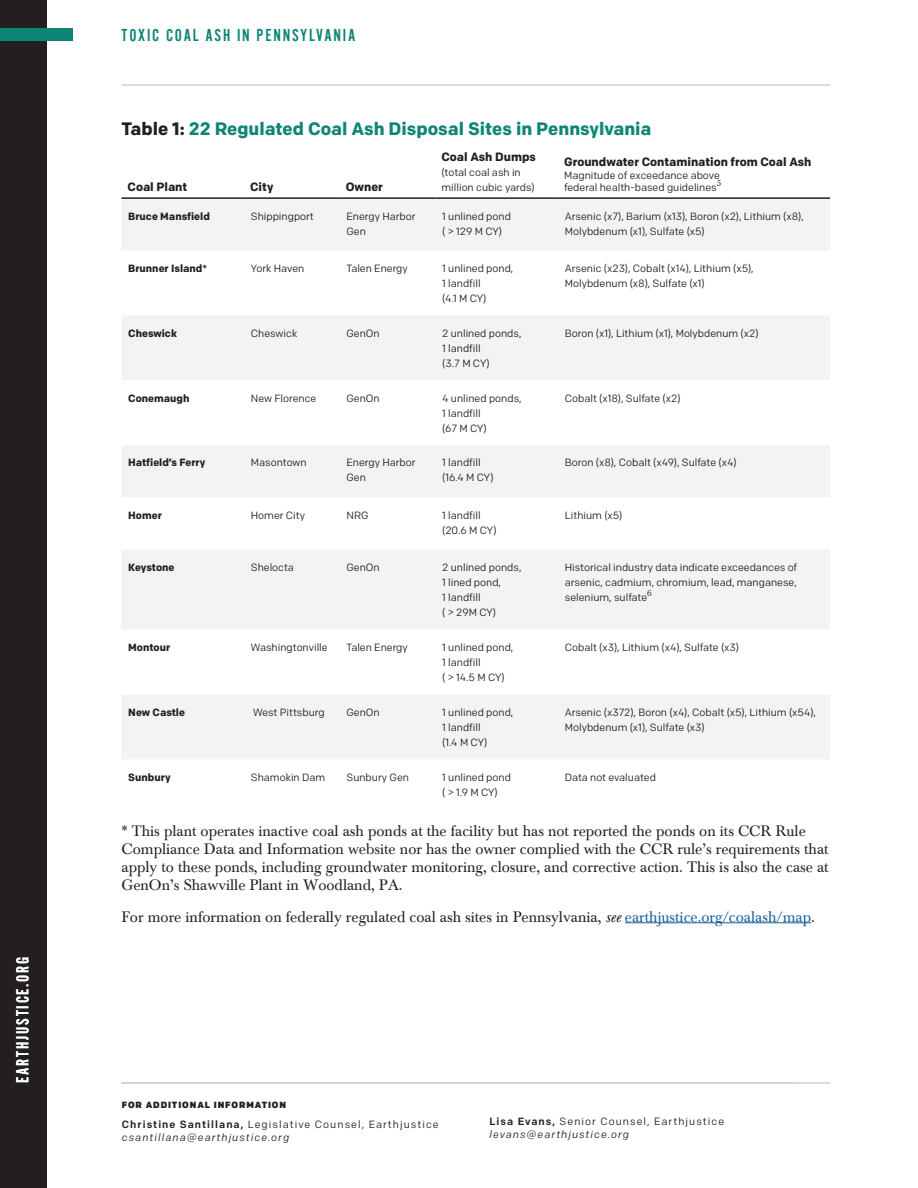
<style>
.page{position:relative;width:918px;height:1188px;background:#fff}
.page>*{position:absolute;margin:0;border:0;box-sizing:border-box;transform-origin:0 0}
.Body__Paragraph_Titl{font:700 18px "Colfax";color:#0e8676}
.t1{font:18px "Alternate Gothic Com No 2";letter-spacing:.1em;color:#0c8575}
.t2{font:18px "Alternate Gothic Com No 2";letter-spacing:.1em;color:#fff}
.Body__Main_Copy_10_1{font:15px/18px "Baskerville BE";color:#231f20}
.t3{font:700 12px "Colfax";color:#231f20}
.t4{font:10.5px/15px "Colfax";color:#231f20}
.t5{font:700 10.5px "Colfax";color:#231f20}
.t6{font:10.5px "Colfax";letter-spacing:.1em;color:#231f20}
.t7{font:italic 10.5px "Colfax";letter-spacing:.1em;color:#231f20}
.Contact__Title_7_9pt{font:900 9px "Colfax";letter-spacing:.1em;color:#231f20}
.t8{font:8.7px "Baskerville BE";color:#231f20}
.s1{color:#231f20}
.s2{font-style:italic}
.s3{color:#175d9e}
.s4{font-weight:500}
</style>
<div class="page">
<div style="left:0;top:0;width:47px;height:1188px;background:#231f20"></div>
<hr style="left:122px;top:1082px;width:708px;height:2px;background:#d1d2d4">
<div style="left:0;top:29px;width:74px;height:12px;background:#0c8575"></div>
<hr style="left:122px;top:84px;width:708px;height:2px;background:#d1d2d4">
<svg style="left:122px;top:199px;width:708px;height:560px;fill:#f2f3f4"></svg>
<hr style="left:122px;top:197px;width:122px;height:2px;background:#231f20">
<hr style="left:244px;top:197px;width:96px;height:2px;background:#231f20">
<hr style="left:340px;top:197px;width:95px;height:2px;background:#231f20">
<hr style="left:435px;top:197px;width:123px;height:2px;background:#231f20">
<hr style="left:558px;top:197px;width:272px;height:2px;background:#231f20">
<hr style="left:625px;top:922px;width:186px;height:1px;background:#175d9e">
<h1 class="t2" style="left:13px;top:1083px;width:128px;rotate:-90deg">EARTHJUSTICE.ORG</h1>
<p class="t1" style="left:122px;top:25px;width:235px">TOXIC COAL ASH IN PENNSYLVANIA</p>
<p class="Body__Paragraph_Titl" style="left:122px;top:118px;width:532px"><span class="s1">Table 1:</span> 22 Regulated Coal Ash Disposal Sites in Pennsylvania</p>
<p class="t3" style="left:128px;top:180px;width:61px">Coal Plant</p>
<p class="t3" style="left:250px;top:180px;width:25px">City</p>
<p class="t3" style="left:346px;top:180px;width:39px">Owner</p>
<p class="t3" style="left:441px;top:150px;width:96px">Coal Ash Dumps</p>
<p class="t4" style="left:441px;top:165px;width:95px">(total coal ash in million cubic yards)</p>
<p class="t3" style="left:564px;top:155px;width:249px">Groundwater Contamination from Coal Ash</p>
<p class="t4" style="left:564px;top:168px;width:157px">Magnitude of exceedance above</p>
<p class="t4" style="left:564px;top:180px;width:154px">federal health-based guidelines</p>
<p class="t8" style="left:717px;top:178px;width:6px">5</p>
<p class="t5" style="left:128px;top:209px;width:83px">Bruce Mansfield</p>
<p class="t4" style="left:251px;top:208px;width:64px">Shippingport</p>
<p class="t4" style="left:347px;top:208px;width:71px">Energy Harbor<br>Gen</p>
<p class="t4" style="left:442px;top:208px;width:70px">1 unlined pond</p>
<p class="t4" style="left:442px;top:223px;width:61px">( &gt; 129 M CY)</p>
<p class="t4" style="left:565px;top:208px;width:241px">Arsenic (x7), Barium (x13), Boron (x2), Lithium (x8),<br>Molybdenum (x1), Sulfate (x5)</p>
<p class="t5" style="left:128px;top:262px;width:80px">Brunner Island*</p>
<p class="t4" style="left:251px;top:261px;width:55px">York Haven</p>
<p class="t4" style="left:347px;top:261px;width:63px">Talen Energy</p>
<p class="t4" style="left:442px;top:261px;width:73px">1 unlined pond,</p>
<p class="t4" style="left:442px;top:276px;width:40px">1 landfill</p>
<p class="t4" style="left:442px;top:291px;width:46px">(4.1 M CY)</p>
<p class="t4" style="left:565px;top:261px;width:190px">Arsenic (x23), Cobalt (x14), Lithium (x5),</p>
<p class="t4" style="left:565px;top:276px;width:142px">Molybdenum (x8), Sulfate (x1)</p>
<p class="t5" style="left:128px;top:327px;width:50px">Cheswick</p>
<p class="t4" style="left:251px;top:325px;width:48px">Cheswick</p>
<p class="t4" style="left:347px;top:325px;width:35px">GenOn</p>
<p class="t4" style="left:442px;top:325px;width:81px">2 unlined ponds,</p>
<p class="t4" style="left:442px;top:340px;width:40px">1 landfill</p>
<p class="t4" style="left:442px;top:355px;width:49px">(3.7 M CY)</p>
<p class="t4" style="left:565px;top:325px;width:195px">Boron (x1), Lithium (x1), Molybdenum (x2)</p>
<p class="t5" style="left:128px;top:391px;width:63px">Conemaugh</p>
<p class="t4" style="left:251px;top:390px;width:67px">New Florence</p>
<p class="t4" style="left:347px;top:390px;width:35px">GenOn</p>
<p class="t4" style="left:442px;top:390px;width:81px">4 unlined ponds,</p>
<p class="t4" style="left:442px;top:405px;width:40px">1 landfill</p>
<p class="t4" style="left:442px;top:420px;width:46px">(67 M CY)</p>
<p class="t4" style="left:565px;top:390px;width:117px">Cobalt (x18), Sulfate (x2)</p>
<p class="t5" style="left:128px;top:456px;width:79px">Hatfield’s Ferry</p>
<p class="t4" style="left:251px;top:455px;width:57px">Masontown</p>
<p class="t4" style="left:347px;top:455px;width:71px">Energy Harbor<br>Gen</p>
<p class="t4" style="left:442px;top:455px;width:40px">1 landfill</p>
<p class="t4" style="left:442px;top:470px;width:53px">(16.4 M CY)</p>
<p class="t4" style="left:565px;top:455px;width:173px">Boron (x8), Cobalt (x49), Sulfate (x4)</p>
<p class="t5" style="left:128px;top:509px;width:35px">Homer</p>
<p class="t4" style="left:251px;top:508px;width:56px">Homer City</p>
<p class="t4" style="left:347px;top:508px;width:24px">NRG</p>
<p class="t4" style="left:442px;top:508px;width:40px">1 landfill</p>
<p class="t4" style="left:442px;top:523px;width:56px">(20.6 M CY)</p>
<p class="t4" style="left:565px;top:508px;width:59px">Lithium (x5)</p>
<p class="t5" style="left:128px;top:561px;width:48px">Keystone</p>
<p class="t4" style="left:251px;top:560px;width:45px">Shelocta</p>
<p class="t4" style="left:347px;top:560px;width:35px">GenOn</p>
<p class="t4" style="left:442px;top:560px;width:81px">2 unlined ponds,</p>
<p class="t4" style="left:442px;top:575px;width:60px">1 lined pond,</p>
<p class="t4" style="left:442px;top:590px;width:40px">1 landfill</p>
<p class="t4" style="left:442px;top:605px;width:55px">( &gt; 29M CY)</p>
<p class="t4" style="left:565px;top:560px;width:234px;text-align:justify">Historical industry data indicate exceedances of arsenic, cadmium, chromium, lead, manganese, selenium, sulfate</p>
<p class="t8" style="left:647px;top:588px;width:6px">6</p>
<p class="t5" style="left:128px;top:641px;width:43px">Montour</p>
<p class="t4" style="left:251px;top:640px;width:78px">Washingtonville</p>
<p class="t4" style="left:347px;top:640px;width:63px">Talen Energy</p>
<p class="t4" style="left:442px;top:640px;width:73px">1 unlined pond,</p>
<p class="t4" style="left:442px;top:655px;width:40px">1 landfill</p>
<p class="t4" style="left:442px;top:670px;width:64px">( &gt; 14.5 M CY)</p>
<p class="t4" style="left:565px;top:640px;width:176px">Cobalt (x3), Lithium (x4), Sulfate (x3)</p>
<p class="t5" style="left:128px;top:706px;width:58px">New Castle</p>
<p class="t4" style="left:253px;top:705px;width:73px">West Pittsburg</p>
<p class="t4" style="left:347px;top:705px;width:35px">GenOn</p>
<p class="t4" style="left:442px;top:705px;width:73px">1 unlined pond,</p>
<p class="t4" style="left:442px;top:720px;width:40px">1 landfill</p>
<p class="t4" style="left:442px;top:735px;width:47px">(1.4 M CY)</p>
<p class="t4" style="left:565px;top:705px;width:253px">Arsenic (x372), Boron (x4), Cobalt (x5), Lithium (x54),<br>Molybdenum (x1), Sulfate (x3)</p>
<p class="t5" style="left:128px;top:771px;width:44px">Sunbury</p>
<p class="t4" style="left:251px;top:770px;width:76px">Shamokin Dam</p>
<p class="t4" style="left:347px;top:770px;width:64px">Sunbury Gen</p>
<p class="t4" style="left:442px;top:770px;width:70px">1 unlined pond</p>
<p class="t4" style="left:442px;top:785px;width:57px">( &gt; 1.9 M CY)</p>
<p class="t4" style="left:565px;top:770px;width:93px">Data not evaluated</p>
<p class="Body__Main_Copy_10_1" style="left:122px;top:822px;width:709px">* This plant operates inactive coal ash ponds at the facility but has not reported the ponds on its CCR Rule Compliance Data and Information website nor has the owner complied with the CCR rule’s requirements that apply to these ponds, including groundwater monitoring, closure, and corrective action. This is also the case at GenOn’s Shawville Plant in Woodland, PA.</p>
<p class="Body__Main_Copy_10_1" style="left:122px;top:908px;width:695px">For more information on federally regulated coal ash sites in Pennsylvania, <span class="s2">see</span> <span class="s3">earthjustice.org/coalash/map</span>.</p>
<p class="Contact__Title_7_9pt" style="left:122px;top:1099px;width:166px">FOR ADDITIONAL INFORMATION</p>
<p class="t6" style="left:122px;top:1118px;width:318px"><span class="s4">Christine Santillana,</span> Legislative Counsel, Earthjustice</p>
<p class="t7" style="left:122px;top:1131px;width:169px">csantillana@earthjustice.org</p>
<p class="t6" style="left:489px;top:1115px;width:236px"><span class="s4">Lisa Evans,</span> Senior Counsel, Earthjustice</p>
<p class="t7" style="left:489px;top:1128px;width:141px">levans@earthjustice.org</p>
</div>
